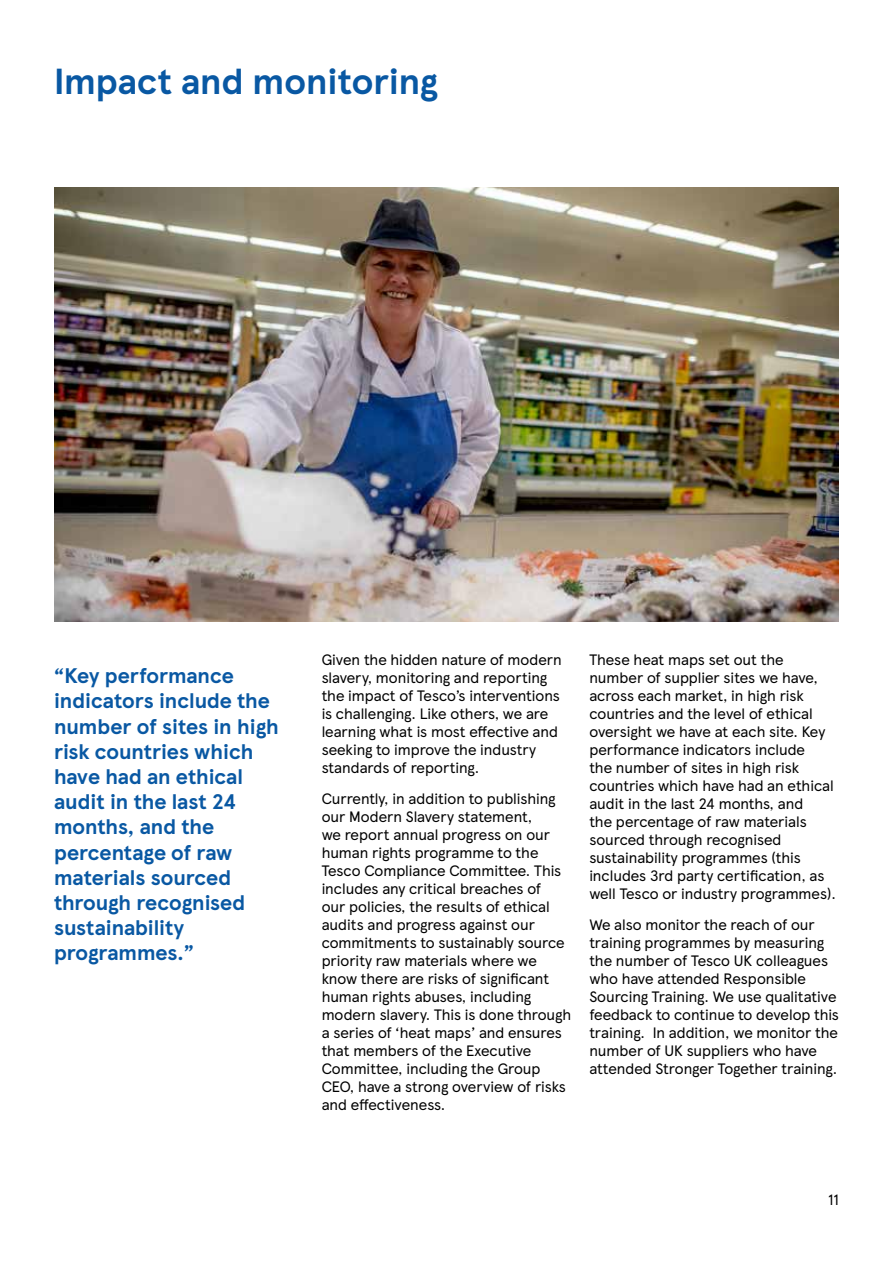
<style>
.page{position:relative;width:893px;height:1263px;background:#fff}
.page>*{position:absolute;margin:0;border:0;box-sizing:border-box;transform-origin:0 0}
.t1{font:700 36px "TESCO Modern";color:#0958a3}
.t2{font:700 21px/25.2px "TESCO Modern";color:#0958a3}
.t3{font:15px/18px "TESCO Modern";color:#000}
</style>
<div class="page">
<img style="left:54px;top:187px;width:785px;height:434px">
<h1 class="t1" style="left:54px;top:54px;width:385px">Impact and monitoring</h1>
<h2 class="t2" style="left:54px;top:662px;width:226px">“Key performance indicators include the number of sites in high risk countries which have had an ethical audit in the last 24 months, and the percentage of raw materials sourced through recognised sustainability programmes.”</h2>
<p class="t3" style="left:322px;top:650px;width:242px">Given the hidden nature of modern slavery, monitoring and reporting the impact of Tesco’s interventions is challenging. Like others, we are learning what is most effective and seeking to improve the industry standards of reporting.</p>
<p class="t3" style="left:322px;top:789px;width:251px">Currently, in addition to publishing our Modern Slavery statement,<br>we report annual progress on our human rights programme to the<br>Tesco Compliance Committee. This includes any critical breaches of<br>our policies, the results of ethical audits and progress against our commitments to sustainably source priority raw materials where we know there are risks of significant human rights abuses, including modern slavery. This is done through a series of ‘heat maps’ and ensures that members of the Executive<br>Committee, including the Group<br>CEO, have a strong overview of risks and effectiveness.</p>
<p class="t3" style="left:589px;top:650px;width:248px">These heat maps set out the number of supplier sites we have, across each market, in high risk countries and the level of ethical oversight we have at each site. Key performance indicators include<br>the number of sites in high risk countries which have had an ethical audit in the last 24 months, and<br>the percentage of raw materials sourced through recognised sustainability programmes (this includes 3rd party certification, as well Tesco or industry programmes).</p>
<p class="t3" style="left:589px;top:915px;width:251px">We also monitor the reach of our training programmes by measuring the number of Tesco UK colleagues who have attended Responsible Sourcing Training. We use qualitative feedback to continue to develop this training. In addition, we monitor the number of UK suppliers who have attended Stronger Together training.</p>
<p class="t3" style="left:828px;top:1190px;width:12px">11</p>
</div>
